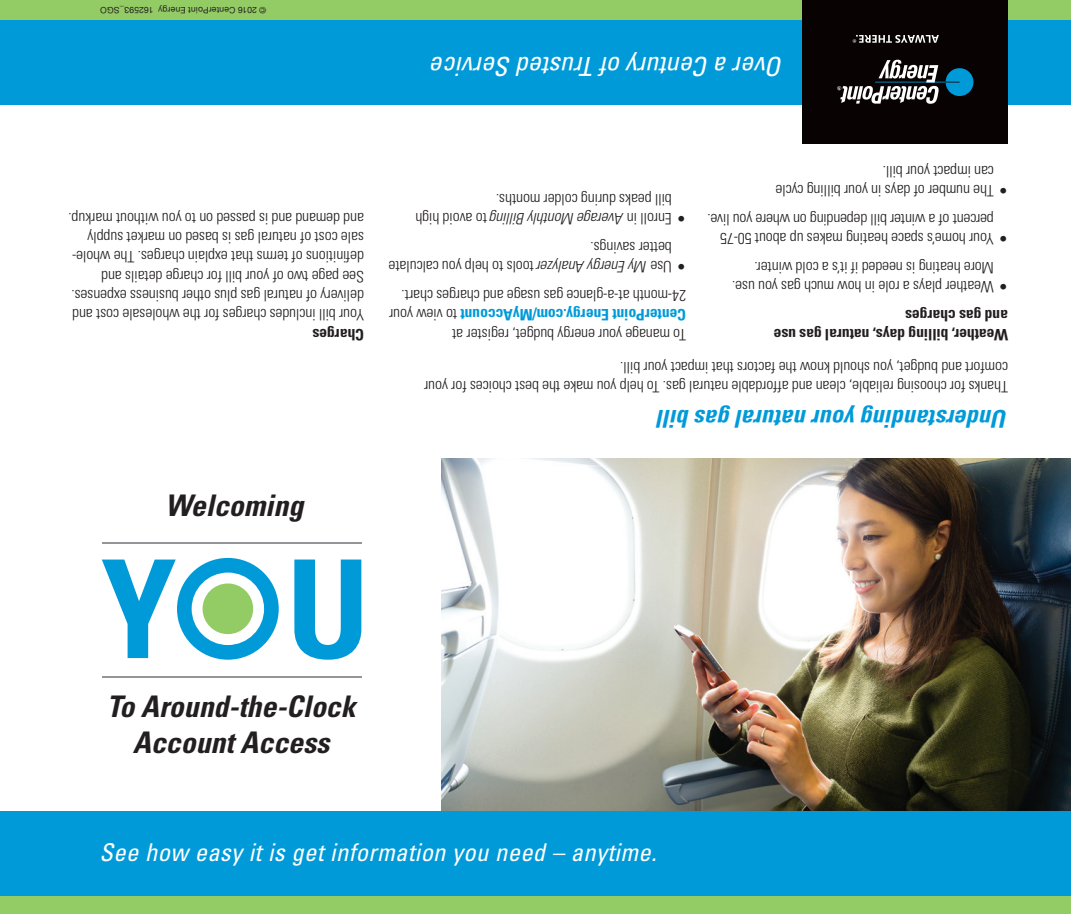
<style>
.page{position:relative;width:1071px;height:914px;background:#fff}
.page>*{position:absolute;margin:0;border:0;box-sizing:border-box;transform-origin:0 0}
.t1{font:italic 700 condensed 29.75px "Univers";color:#231f20}
.t2{font:italic condensed 26.25px "Univers";color:#fff}
.t3{font:italic condensed 24.5px "Univers";letter-spacing:.015em;color:#fff}
.Body_text_47{font:italic 700 condensed 24.5px "Univers";color:#009ad9}
.Body_text_47-2{font:300 condensed 15.75px/19.2px "Univers";letter-spacing:-.01em;color:#231f20}
.Body_text_47-3{font:700 condensed 15.75px/19.2px "Univers";letter-spacing:-.01em;color:#231f20}
.copyright_line{font:8.75px "Helvetica Neue";letter-spacing:.015em;color:#231f20}
.s1{font-weight:700}
.s2{font-style:italic}
.s3{font-weight:700;color:#009ad9}
</style>
<div class="page">
<img style="left:441px;top:458px;width:630px;height:352px">
<div style="left:0;top:810px;width:1071px;height:87px;background:#009ad9"></div>
<div style="left:0;top:896px;width:1071px;height:18px;background:#93cb64"></div>
<hr style="left:102px;top:541px;width:259px;height:2px;background:#939598">
<hr style="left:102px;top:676px;width:259px;height:1px;background:#939598">
<svg style="left:294px;top:559px;width:67px;height:100px"></svg>
<svg style="left:102px;top:558px;width:177px;height:101px"></svg>
<div style="left:203px;top:583px;width:50px;height:51px;background:#93cb64;border-radius:50%"></div>
<div style="left:0;top:18px;width:1071px;height:87px;background:#009ad9"></div>
<div style="left:0;top:0;width:1071px;height:20px;background:#93cb64"></div>
<div style="left:802px;top:0;width:205px;height:143px;background:#080302"></div>
<div style="left:946px;top:68px;width:27px;height:28px;background:#009ad9;border-radius:14px"></div>
<svg style="left:837px;top:60px;width:109px;height:44px"></svg>
<svg style="left:853px;top:35px;width:86px;height:8px"></svg>
<p class="copyright_line" style="left:266px;top:16px;width:167px;rotate:-180deg">© 2016 CenterPoint Energy 162593_SGO</p>
<p class="t2" style="left:784px;top:82px;width:354px;rotate:-180deg">Over a Century of Trusted Service</p>
<p class="Body_text_47-2" style="left:364px;top:344px;width:297px;rotate:-180deg"><span class="s1">Charges<br></span>Your bill includes charges for the wholesale cost and delivery of natural gas plus other business expenses.<br>See page two of your bill for charge details and definitions of terms that explain charges. The whole&shy;sale cost of natural gas is based on market supply and demand and is passed on to you without markup.</p>
<p class="Body_text_47-2" style="left:672px;top:228px;width:258px;text-indent:-14px;rotate:-180deg">• Enroll in <span class="s2">Average Monthly Billing</span> to avoid high bill peaks during colder months.</p>
<p class="Body_text_47-2" style="left:672px;top:276px;width:285px;text-indent:-14px;rotate:-180deg">• Use <span class="s2">My Energy Analyzer</span> tools to help you calculate better savings.</p>
<p class="Body_text_47-2" style="left:686px;top:344px;width:298px;rotate:-180deg">To manage your energy budget, register at<br><span class="s3">CenterPoint Energy.com/MyAccount</span> to view your<br>24-month at-a-glance gas usage and charges chart.</p>
<p class="Body_text_47-2" style="left:994px;top:200px;width:220px;text-indent:-14px;rotate:-180deg">• The number of days in your billing cycle can impact your bill.</p>
<p class="Body_text_47-2" style="left:994px;top:248px;width:288px;text-indent:-14px;rotate:-180deg">• Your home’s space heating makes up about 50-75 percent of a winter bill depending on where you live.</p>
<p class="Body_text_47-2" style="left:1008px;top:296px;width:278px;text-align:center;rotate:-180deg">• Weather plays a role in how much gas you use.<br>More heating is needed if it’s a cold winter.</p>
<p class="Body_text_47-3" style="left:1008px;top:344px;width:236px;rotate:-180deg">Weather, billing days, natural gas use and gas charges</p>
<p class="Body_text_47-2" style="left:1008px;top:396px;width:585px;rotate:-180deg">Thanks for choosing reliable, clean and affordable natural gas. To help you make the best choices for your comfort and budget, you should know the factors that impact your bill.</p>
<p class="Body_text_47" style="left:1008px;top:433px;width:351px;rotate:-180deg">Understanding your natural gas bill</p>
<p class="t1" style="left:165px;top:487px;width:140px">Welcoming</p>
<p class="t1" style="left:107px;top:688px;width:251px">To Around-the-Clock</p>
<p class="t1" style="left:133px;top:724px;width:198px">Account Access</p>
<p class="t3" style="left:100px;top:836px;width:558px">See how easy it is get information you need – anytime.</p>
</div>
